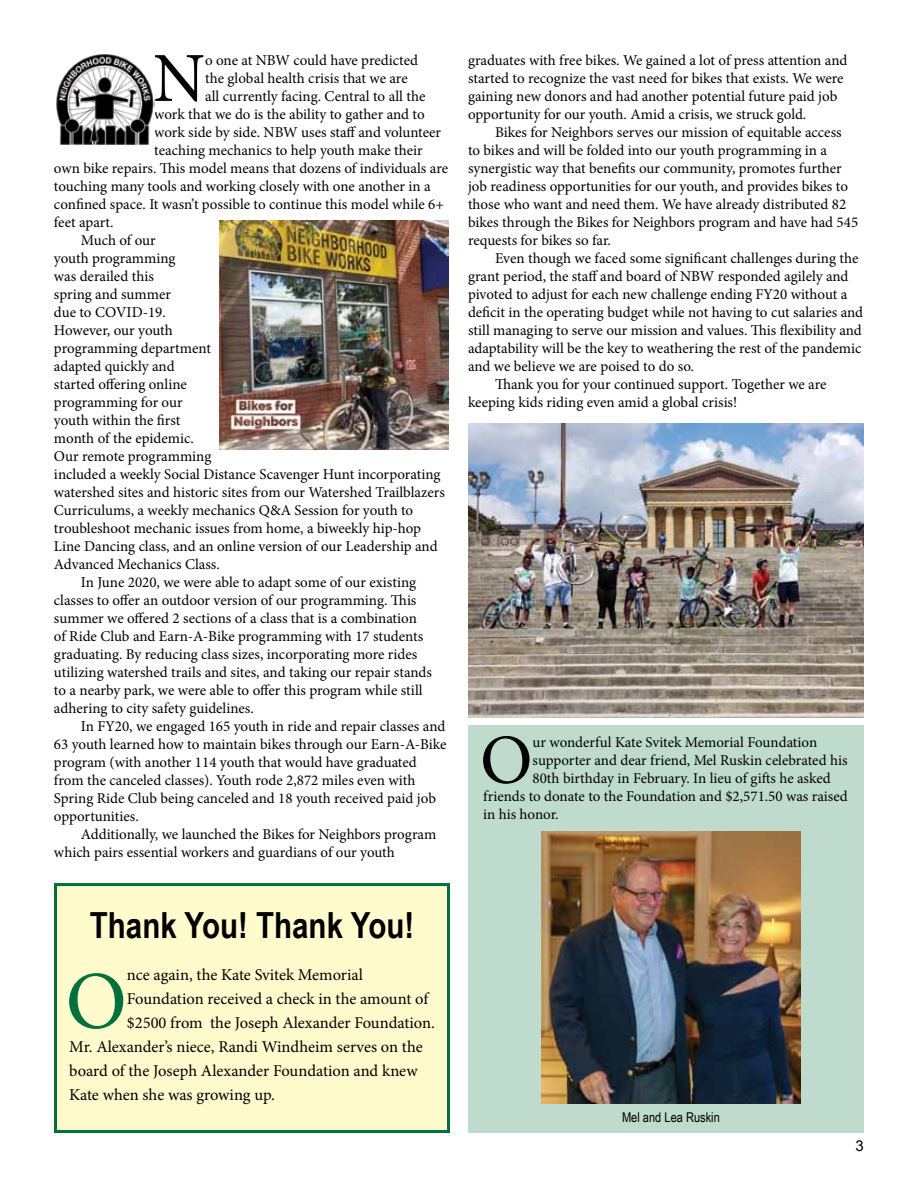
<style>
.page{position:relative;width:918px;height:1188px;background:#fff}
.page>*{position:absolute;margin:0;border:0;box-sizing:border-box;transform-origin:0 0}
.t1{font:82.2px "Minion Pro";color:#00703c}
.t2{font:70.35px "Minion Pro";color:#000}
.t3{font:700 36px "Arial Narrow";color:#000}
.t4{font:16.5px "Minion Pro";color:#000}
.t5{font:15px/18px "Minion Pro";letter-spacing:-.005em;color:#000}
.t6{font:15px "Arial";color:#000}
.t7{font:13.5px "Arial Narrow";color:#000}
</style>
<div class="page">
<div style="left:468px;top:726px;width:396px;height:407px;background:#bfdbce"></div>
<div style="left:54px;top:883px;width:396px;height:250px;background:#fffbcc;border:3px solid #00703c"></div>
<img style="left:56px;top:54px;width:98px;height:91px">
<img style="left:219px;top:220px;width:229px;height:229px">
<img style="left:468px;top:423px;width:396px;height:295px">
<img style="left:541px;top:831px;width:260px;height:272px">
<h2 class="t2" style="left:153px;top:31px;width:54px">N</h2>
<p class="t5" style="left:205px;top:51px;width:214px">o one at NBW could have predicted</p>
<p class="t5" style="left:205px;top:69px;width:204px">the global health crisis that we are</p>
<p class="t5" style="left:205px;top:87px;width:222px">all currently facing. Central to all the</p>
<p class="t5" style="left:154px;top:105px;width:272px">work that we do is the ability to gather and to</p>
<p class="t5" style="left:154px;top:123px;width:288px">work side by side. NBW uses staff and volunteer</p>
<p class="t5" style="left:154px;top:141px;width:270px">teaching mechanics to help youth make their</p>
<p class="t5" style="left:54px;top:159px;width:396px">own bike repairs. This model means that dozens of individuals are</p>
<p class="t5" style="left:54px;top:177px;width:378px">touching many tools and working closely with one another in a</p>
<p class="t5" style="left:54px;top:195px;width:392px">confined space. It wasn’t possible to continue this model while 6+</p>
<p class="t5" style="left:54px;top:213px;width:61px">feet apart.</p>
<p class="t5" style="left:81px;top:231px;width:76px">Much of our</p>
<p class="t5" style="left:54px;top:249px;width:123px">youth programming</p>
<p class="t5" style="left:54px;top:267px;width:101px">was derailed this</p>
<p class="t5" style="left:54px;top:285px;width:119px">spring and summer</p>
<p class="t5" style="left:54px;top:303px;width:113px">due to COVID-19.</p>
<p class="t5" style="left:54px;top:321px;width:120px">However, our youth</p>
<p class="t5" style="left:54px;top:339px;width:159px">programming department</p>
<p class="t5" style="left:54px;top:357px;width:122px">adapted quickly and</p>
<p class="t5" style="left:54px;top:375px;width:134px">started offering online</p>
<p class="t5" style="left:54px;top:393px;width:130px">programming for our</p>
<p class="t5" style="left:54px;top:411px;width:128px">youth within the first</p>
<p class="t5" style="left:54px;top:429px;width:141px">month of the epidemic.</p>
<p class="t5" style="left:54px;top:447px;width:159px">Our remote programming</p>
<p class="t5" style="left:54px;top:465px;width:388px">included a weekly Social Distance Scavenger Hunt incorporating</p>
<p class="t5" style="left:54px;top:483px;width:392px">watershed sites and historic sites from our Watershed Trailblazers</p>
<p class="t5" style="left:54px;top:501px;width:361px">Curriculums, a weekly mechanics Q&amp;A Session for youth to</p>
<p class="t5" style="left:54px;top:519px;width:369px">troubleshoot mechanic issues from home, a biweekly hip-hop</p>
<p class="t5" style="left:54px;top:537px;width:385px">Line Dancing class, and an online version of our Leadership and</p>
<p class="t5" style="left:54px;top:555px;width:167px">Advanced Mechanics Class.</p>
<p class="t5" style="left:81px;top:573px;width:337px">In June 2020, we were able to adapt some of our existing</p>
<p class="t5" style="left:54px;top:591px;width:364px">classes to offer an outdoor version of our programming. This</p>
<p class="t5" style="left:54px;top:609px;width:365px">summer we offered 2 sections of a class that is a combination</p>
<p class="t5" style="left:54px;top:627px;width:371px">of Ride Club and Earn-A-Bike programming with 17 students</p>
<p class="t5" style="left:54px;top:645px;width:365px">graduating. By reducing class sizes, incorporating more rides</p>
<p class="t5" style="left:54px;top:663px;width:380px">utilizing watershed trails and sites, and taking our repair stands</p>
<p class="t5" style="left:54px;top:681px;width:370px">to a nearby park, we were able to offer this program while still</p>
<p class="t5" style="left:54px;top:699px;width:201px">adhering to city safety guidelines.</p>
<p class="t5" style="left:81px;top:717px;width:366px">In FY20, we engaged 165 youth in ride and repair classes and</p>
<p class="t5" style="left:54px;top:735px;width:394px">63 youth learned how to maintain bikes through our Earn-A-Bike</p>
<p class="t5" style="left:54px;top:753px;width:364px">program (with another 114 youth that would have graduated</p>
<p class="t5" style="left:54px;top:771px;width:363px">from the canceled classes). Youth rode 2,872 miles even with</p>
<p class="t5" style="left:54px;top:789px;width:384px">Spring Ride Club being canceled and 18 youth received paid job</p>
<p class="t5" style="left:54px;top:807px;width:86px">opportunities.</p>
<p class="t5" style="left:81px;top:825px;width:357px">Additionally, we launched the Bikes for Neighbors program</p>
<p class="t5" style="left:54px;top:843px;width:343px">which pairs essential workers and guardians of our youth</p>
<p class="t5" style="left:468px;top:51px;width:381px">graduates with free bikes. We gained a lot of press attention and started to recognize the vast need for bikes that exists. We were gaining new donors and had another potential future paid job opportunity for our youth. Amid a crisis, we struck gold.</p>
<p class="t5" style="left:468px;top:123px;width:392px;text-indent:27px">Bikes for Neighbors serves our mission of equitable access<br>to bikes and will be folded into our youth programming in a synergistic way that benefits our community, promotes further job readiness opportunities for our youth, and provides bikes to those who want and need them. We have already distributed 82 bikes through the Bikes for Neighbors program and have had 545 requests for bikes so far.</p>
<p class="t5" style="left:495px;top:249px;width:365px">Even though we faced some significant challenges during the</p>
<p class="t5" style="left:468px;top:267px;width:382px">grant period, the staff and board of NBW responded agilely and</p>
<p class="t5" style="left:468px;top:285px;width:381px">pivoted to adjust for each new challenge ending FY20 without a</p>
<p class="t5" style="left:468px;top:303px;width:397px">deficit in the operating budget while not having to cut salaries and</p>
<p class="t5" style="left:468px;top:321px;width:395px">still managing to serve our mission and values. This flexibility and</p>
<p class="t5" style="left:468px;top:339px;width:395px">adaptability will be the key to weathering the rest of the pandemic</p>
<p class="t5" style="left:468px;top:357px;width:227px">and we believe we are poised to do so.</p>
<p class="t5" style="left:495px;top:375px;width:333px">Thank you for your continued support. Together we are</p>
<p class="t5" style="left:468px;top:393px;width:271px">keeping kids riding even amid a global crisis!</p>
<h2 class="t2" style="left:480px;top:713px;width:54px">O</h2>
<p class="t5" style="left:533px;top:733px;width:286px">ur wonderful Kate Svitek Memorial Foundation</p>
<p class="t5" style="left:533px;top:751px;width:316px">supporter and dear friend, Mel Ruskin celebrated his</p>
<p class="t5" style="left:533px;top:769px;width:300px">80th birthday in February. In lieu of gifts he asked</p>
<p class="t5" style="left:483px;top:787px;width:366px">friends to donate to the Foundation and $2,571.50 was raised</p>
<p class="t5" style="left:483px;top:805px;width:77px">in his honor.</p>
<h3 class="t3" style="left:90px;top:898px;width:326px">Thank You! Thank You!</h3>
<h1 class="t1" style="left:66px;top:946px;width:63px">O</h1>
<p class="t4" style="left:127px;top:963px;width:238px">nce again, the Kate Svitek Memorial</p>
<p class="t4" style="left:127px;top:987px;width:303px">Foundation received a check in the amount of</p>
<p class="t4" style="left:127px;top:1011px;width:310px">$2500 from the Joseph Alexander Foundation.</p>
<p class="t4" style="left:69px;top:1035px;width:355px">Mr. Alexander’s niece, Randi Windheim serves on the</p>
<p class="t4" style="left:69px;top:1059px;width:350px">board of the Joseph Alexander Foundation and knew</p>
<p class="t4" style="left:69px;top:1083px;width:207px">Kate when she was growing up.</p>
<p class="t7" style="left:622px;top:1108px;width:99px">Mel and Lea Ruskin</p>
<p class="t6" style="left:856px;top:1136px;width:10px">3</p>
</div>
